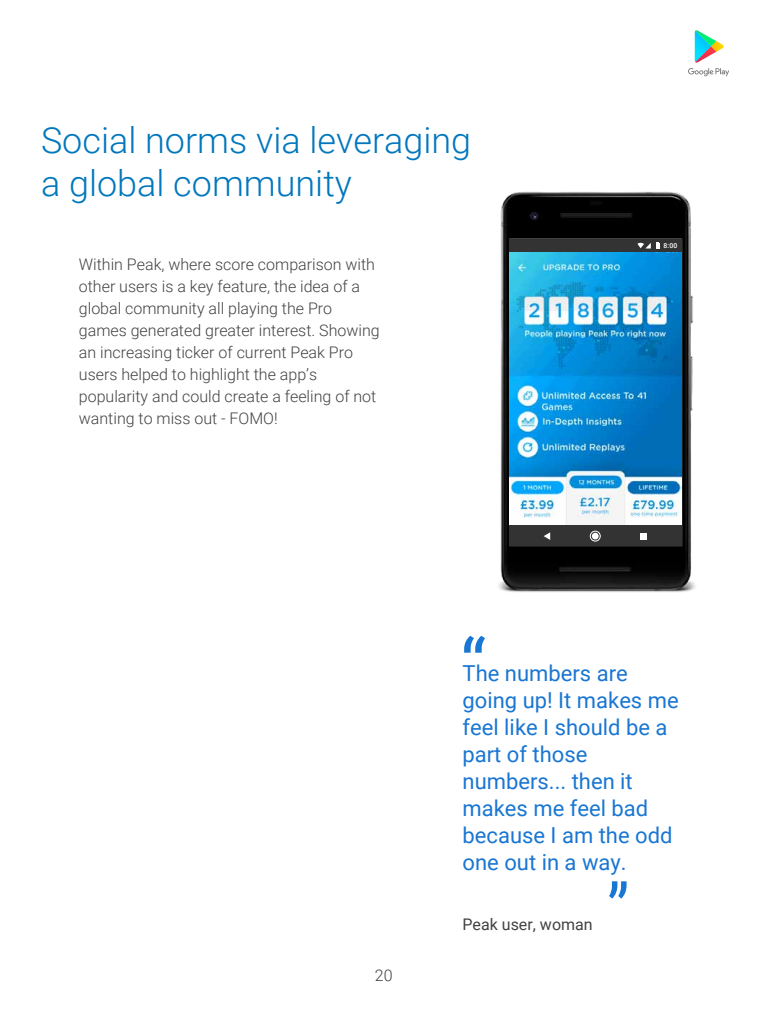
<style>
.page{position:relative;width:768px;height:1024px;background:#fff}
.page>*{position:absolute;margin:0;border:0;box-sizing:border-box;transform-origin:0 0}
.t1{font:72px "Roboto";color:#1976d2}
.t2{font:72px "Roboto";color:#1976d2;scale:.85 1}
.t3{font:300 36px/43.2px "Roboto";color:#0277bd}
.t4{font:22px/27px "Roboto";color:#1976d2}
.t5{font:300 16px/22px "Roboto";color:#424242}
.t6{font:16px "Roboto";color:#424242}
.t7{font:500 6.8px "Roboto";color:#fff}
</style>
<div class="page">
<img style="left:498px;top:191px;width:198px;height:401px">
<div style="left:509px;top:239px;width:173px;height:307px;background:#333"></div>
<svg style="left:637px;top:242px;width:23px;height:7px"></svg>
<svg style="left:688px;top:30px;width:41px;height:46px"></svg>
<img style="left:509px;top:253px;width:173px;height:271px">
<svg style="left:544px;top:532px;width:6px;height:8px"></svg>
<div style="left:590px;top:531px;width:11px;height:10px;border:1px solid #fff;border-radius:50%"></div>
<div style="left:592px;top:533px;width:7px;height:7px;background:#fff;border-radius:50%"></div>
<div style="left:640px;top:533px;width:7px;height:7px;background:#fff"></div>
<h2 class="t3" style="left:41px;top:117px;width:432px">Social norms via leveraging a global community</h2>
<p class="t5" style="left:79px;top:253px;width:302px">Within Peak, where score comparison with other users is a key feature, the idea of a global community all playing the Pro games generated greater interest. Showing an increasing ticker of current Peak Pro users helped to highlight the app’s popularity and could create a feeling of not wanting to miss out - FOMO!</p>
<h1 class="t1" style="left:460px;top:614px;width:27px">“</h1>
<p class="t7" style="left:663px;top:241px;width:15px">8:00</p>
<h3 class="t4" style="left:463px;top:659px;width:218px">The numbers are going up! It makes me feel like I should be a part of those numbers... then it makes me feel bad because I am the odd one out in a way.</h3>
<p class="t5" style="left:375px;top:963px;width:19px">20</p>
<p class="t6" style="left:463px;top:913px;width:132px">Peak user, woman</p>
<h1 class="t2" style="left:607px;top:859px;width:27px">”</h1>
</div>
